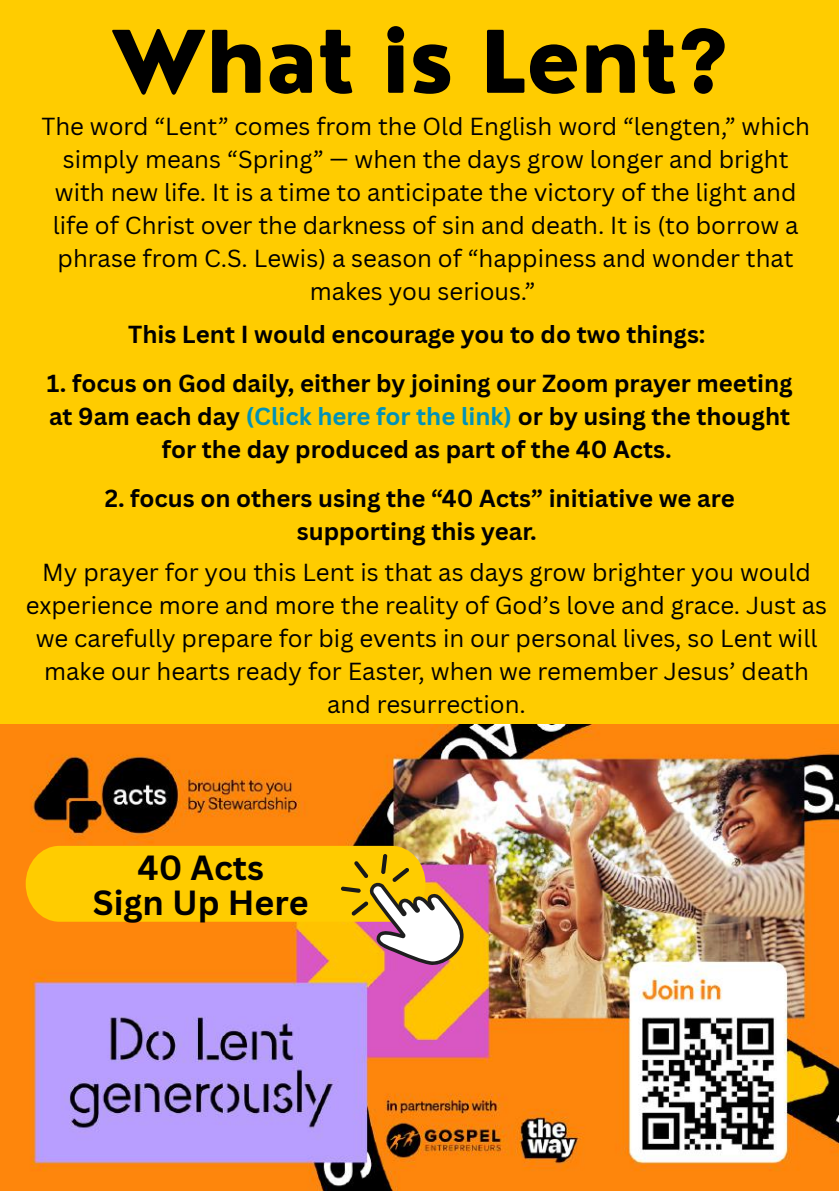
<style>
.page{position:relative;width:839px;height:1191px;background:#fff}
.page>*{position:absolute;margin:0;border:0;box-sizing:border-box;transform-origin:0 0}
.t1{font:800 84px "Nourd";color:#000}
.t2{font:700 34px/34.4px "Canva Sans";color:#000;text-align:center}
.t3{font:24px/33px "Canva Sans";color:#000;text-align:center}
.t4{font:700 24px/33px "Canva Sans";color:#000;text-align:center}
.s1{color:#0292b7}
</style>
<div class="page">
<div style="left:0;top:0;width:838px;height:1191px;background:#fc0"></div>
<img style="left:0;top:724px;width:838px;height:467px">
<svg style="left:26px;top:846px;width:439px;height:120px"></svg>
<h1 class="t1" style="left:111px;top:9px;width:619px">What is Lent?</h1>
<p class="t3" style="left:41px;top:109px;width:770px">The word “Lent” comes from the Old English word “lengten,” which simply means “Spring” — when the days grow longer and bright with new life. It is a time to anticipate the victory of the light and life of Christ over the darkness of sin and death. It is (to borrow a phrase from C.S. Lewis) a season of “happiness and wonder that makes you serious.”</p>
<p class="t4" style="left:128px;top:317px;width:579px">This Lent I would encourage you to do two things:</p>
<p class="t4" style="left:47px;top:366px;width:747px">1. focus on God daily, either by joining our Zoom prayer meeting at 9am each day <span class="s1">(Click here for the link)</span> or by using the thought for the day produced as part of the 40 Acts.</p>
<p class="t4" style="left:105px;top:481px;width:631px">2. focus on others using the “40 Acts” initiative we are supporting this year.</p>
<p class="t3" style="left:26px;top:556px;width:802px">My prayer for you this Lent is that as days grow brighter you would experience more and more the reality of God’s love and grace. Just as we carefully prepare for big events in our personal lives, so Lent will make our hearts ready for Easter, when we remember Jesus’ death and resurrection.</p>
<h2 class="t2" style="left:93px;top:850px;width:217px">40 Acts<br>Sign Up Here</h2>
</div>
